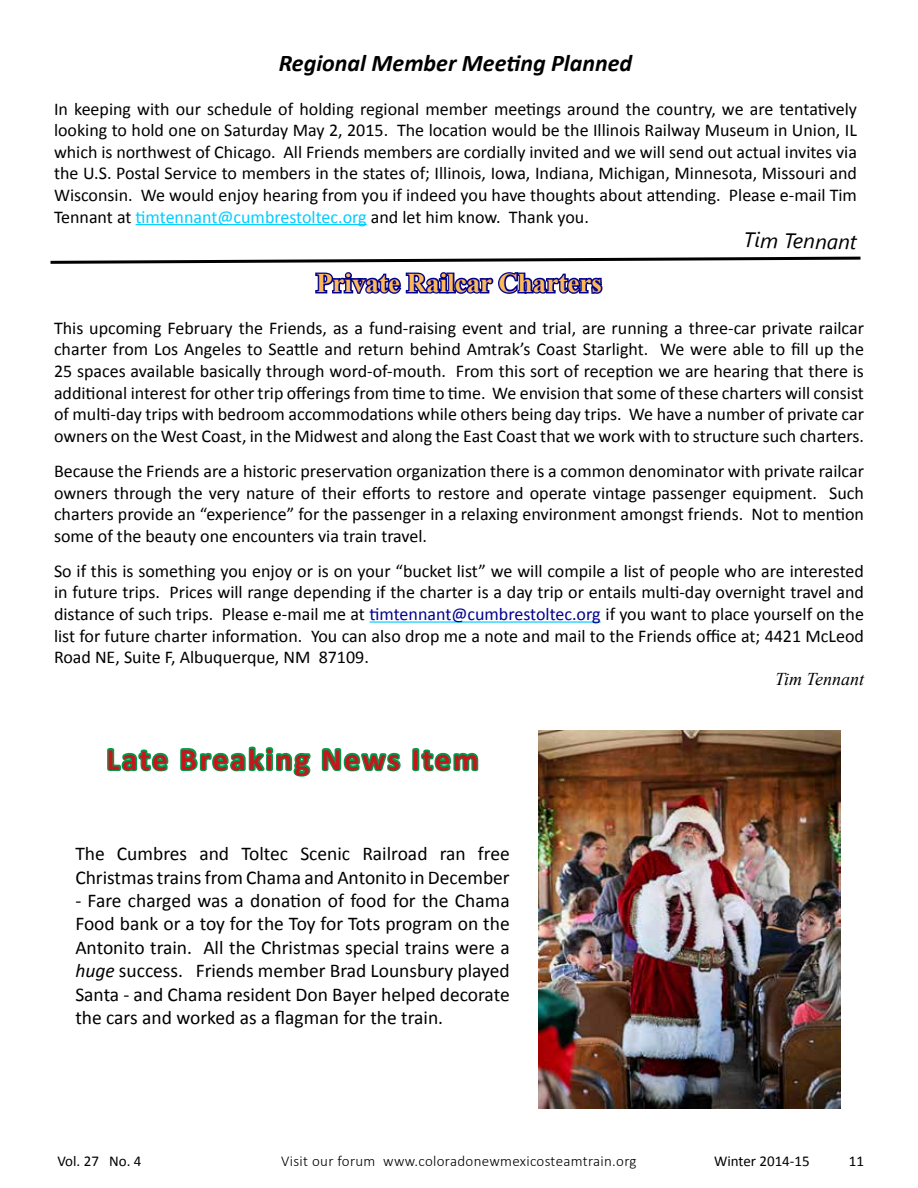
<style>
.page{position:relative;width:918px;height:1188px;background:#fff}
.page>*{position:absolute;margin:0;border:0;box-sizing:border-box;transform-origin:0 0}
.t1{font:700 31.5px "Calibri";letter-spacing:.07em;color:#c8151c}
.t2{font:700 27px "Times New Roman";color:#fdba58}
.t3{font:italic 700 24px "Calibri";color:#000}
.t4{font:italic 21px "Segoe UI";color:#000}
.t5{font:19.5px/23.4px "Calibri";color:#000}
.t6{font:18px/21.6px "Calibri";color:#000;text-align:justify}
.t7{font:italic 18px "Times New Roman";color:#000}
.t8{font:300 15px "Calibri";letter-spacing:.02em;color:#000}
.t9{font:15px "Calibri";color:#000}
.s1{color:#00cdff}
.s2{color:#00008e}
.s3{font-style:italic}
</style>
<div class="page">
<hr style="left:370px;top:621px;width:231px;height:2px;background:#00cdff">
<svg style="left:50px;top:224px;width:811px;height:70px"></svg>
<img style="left:538px;top:730px;width:302px;height:378px">
<svg style="left:107px;top:748px;width:62px;height:24px"></svg>
<svg style="left:180px;top:746px;width:131px;height:31px"></svg>
<svg style="left:321px;top:748px;width:80px;height:24px"></svg>
<svg style="left:412px;top:748px;width:67px;height:24px"></svg>
<h3 class="t3" style="left:279px;top:48px;width:355px">Regional Member Meeting Planned</h3>
<p class="t6" style="left:54px;top:98px;width:805px">In keeping with our schedule of holding regional member meetings around the country, we are tentatively looking to hold one on Saturday May 2, 2015. The location would be the Illinois Railway Museum in Union, IL which is northwest of Chicago. All Friends members are cordially invited and we will send out actual invites via the U.S. Postal Service to members in the states of; Illinois, Iowa, Indiana, Michigan, Minnesota, Missouri and Wisconsin. We would enjoy hearing from you if indeed you have thoughts about attending. Please e-mail Tim Tennant at <span class="s1">timtennant@cumbrestoltec.org</span> and let him know. Thank you.</p>
<p class="t4" style="left:744px;top:225px;width:115px;rotate:1deg">Tim Tennant</p>
<h2 class="t2" style="left:316px;top:264px;width:287px">Private Railcar Charters</h2>
<p class="t6" style="left:54px;top:317px;width:812px">This upcoming February the Friends, as a fund-raising event and trial, are running a three-car private railcar charter from Los Angeles to Seattle and return behind Amtrak’s Coast Starlight. We were able to fill up the 25 spaces available basically through word-of-mouth. From this sort of reception we are hearing that there is additional interest for other trip offerings from time to time. We envision that some of these charters will consist of multi-day trips with bedroom accommodations while others being day trips. We have a number of private car owners on the West Coast, in the Midwest and along the East Coast that we work with to structure such charters.</p>
<p class="t6" style="left:54px;top:460px;width:811px">Because the Friends are a historic preservation organization there is a common denominator with private railcar owners through the very nature of their efforts to restore and operate vintage passenger equipment. Such charters provide an “experience” for the passenger in a relaxing environment amongst friends. Not to mention some of the beauty one encounters via train travel.</p>
<p class="t6" style="left:54px;top:560px;width:811px">So if this is something you enjoy or is on your “bucket list” we will compile a list of people who are interested in future trips. Prices will range depending if the charter is a day trip or entails multi-day overnight travel and distance of such trips. Please e-mail me at <span class="s2">timtennant@cumbrestoltec.org</span> if you want to place yourself on the list for future charter information. You can also drop me a note and mail to the Friends office at; 4421 McLeod Road NE, Suite F, Albuquerque, NM 87109.</p>
<p class="t7" style="left:775px;top:666px;width:90px">Tim Tennant</p>
<h1 class="t1" style="left:106px;top:739px;width:374px">Late Breaking News Item</h1>
<p class="t5" style="left:75px;top:842px;width:436px">The Cumbres and Toltec Scenic Railroad ran free<br>Christmas trains from Chama and Antonito in December</p>
<p class="t5" style="left:75px;top:889px;width:436px;text-align:justify">- Fare charged was a donation of food for the Chama Food bank or a toy for the Toy for Tots program on the Antonito train. All the Christmas special trains were a <span class="s3">huge</span> success. Friends member Brad Lounsbury played Santa - and Chama resident Don Bayer helped decorate the cars and worked as a flagman for the train.</p>
<p class="t9" style="left:57px;top:1151px;width:86px">Vol. 27 No. 4</p>
<p class="t8" style="left:281px;top:1151px;width:357px">Visit our forum www.coloradonewmexicosteamtrain.org</p>
<p class="t9" style="left:714px;top:1151px;width:97px">Winter 2014-15</p>
<p class="t9" style="left:849px;top:1151px;width:17px">11</p>
</div>
